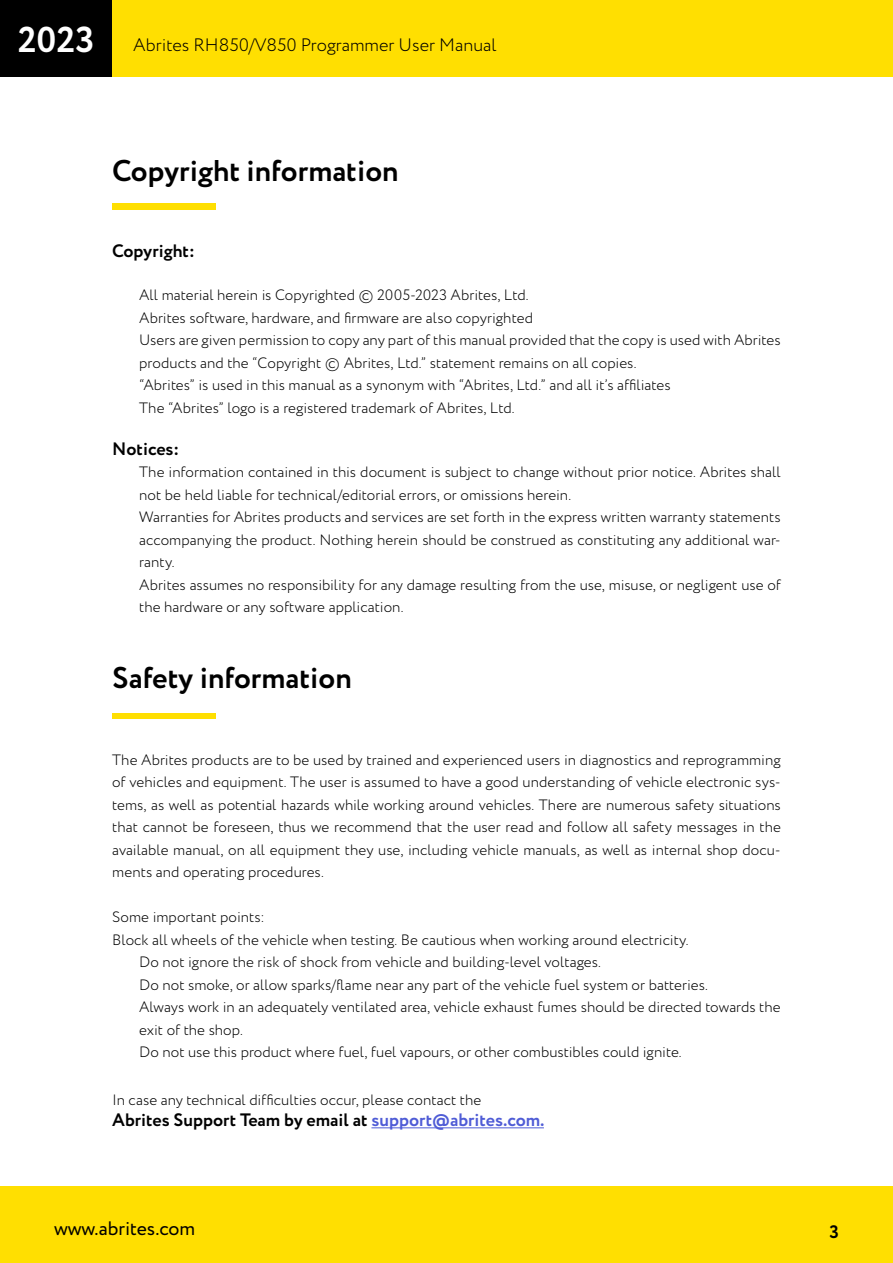
<style>
.page{position:relative;width:893px;height:1263px;background:#fff}
.page>*{position:absolute;margin:0;border:0;box-sizing:border-box;transform-origin:0 0}
.t1{font:700 30px "Circe";color:#000}
.t2{font:19.5px "Circe";color:#000}
.t3{font:700 18px "Circe";color:#000}
.t4{font:300 18px "Circe";color:#000}
.t5{font:300 15px/22.5px "Circe";letter-spacing:.005em;color:#000}
.s1{font-weight:700;font-size:36px;color:#fff}
.s2{color:#4f5cd6}
</style>
<div class="page">
<div style="left:0;top:1186px;width:893px;height:77px;background:#ffdf01"></div>
<div style="left:0;top:0;width:893px;height:77px;background:#ffdf01"></div>
<div style="left:0;top:0;width:112px;height:77px;background:#000"></div>
<div style="left:112px;top:203px;width:104px;height:6px;background:#ffdf01"></div>
<div style="left:112px;top:713px;width:104px;height:6px;background:#ffdf01"></div>
<hr style="left:371px;top:1127px;width:173px;height:1px;background:#4f5cd6">
<p class="t4" style="left:18px;top:33px;width:480px"><span class="s1">2023</span> Abrites RH850/V850 Programmer User Manual</p>
<h1 class="t1" style="left:112px;top:150px;width:288px">Copyright information</h1>
<p class="t3" style="left:112px;top:238px;width:84px">Copyright:</p>
<p class="t5" style="left:139px;top:284px;width:643px">All material herein is Copyrighted © 2005-2023 Abrites, Ltd.<br>Abrites software, hardware, and firmware are also copyrighted<br>Users are given permission to copy any part of this manual provided that the copy is used with Abrites products and the “Copyright © Abrites, Ltd.” statement remains on all copies.<br>“Abrites” is used in this manual as a synonym with “Abrites, Ltd.” and all it’s affiliates<br>The “Abrites” logo is a registered trademark of Abrites, Ltd.</p>
<p class="t3" style="left:112px;top:436px;width:69px">Notices:</p>
<p class="t5" style="left:139px;top:461px;width:643px">The information contained in this document is subject to change without prior notice. Abrites shall not be held liable for technical/editorial errors, or omissions herein.<br>Warranties for Abrites products and services are set forth in the express written warranty statements accompanying the product. Nothing herein should be construed as constituting any additional war&shy;ranty.<br>Abrites assumes no responsibility for any damage resulting from the use, misuse, or negligent use of the hardware or any software application.</p>
<h1 class="t1" style="left:112px;top:657px;width:241px">Safety information</h1>
<p class="t5" style="left:112px;top:749px;width:670px;text-align:justify">The Abrites products are to be used by trained and experienced users in diagnostics and reprogramming of vehicles and equipment. The user is assumed to have a good understanding of vehicle electronic sys&shy;tems, as well as potential hazards while working around vehicles. There are numerous safety situations that cannot be foreseen, thus we recommend that the user read and follow all safety messages in the available manual, on all equipment they use, including vehicle manuals, as well as internal shop docu&shy;ments and operating procedures.</p>
<p class="t5" style="left:112px;top:906px;width:154px">Some important points:</p>
<p class="t5" style="left:112px;top:929px;width:578px">Block all wheels of the vehicle when testing. Be cautious when working around electricity.</p>
<p class="t5" style="left:139px;top:951px;width:463px">Do not ignore the risk of shock from vehicle and building-level voltages.</p>
<p class="t5" style="left:139px;top:974px;width:570px">Do not smoke, or allow sparks/flame near any part of the vehicle fuel system or batteries.</p>
<p class="t5" style="left:139px;top:996px;width:643px">Always work in an adequately ventilated area, vehicle exhaust fumes should be directed towards the</p>
<p class="t5" style="left:139px;top:1019px;width:105px">exit of the shop.</p>
<p class="t5" style="left:139px;top:1041px;width:544px">Do not use this product where fuel, fuel vapours, or other combustibles could ignite.</p>
<p class="t5" style="left:112px;top:1089px;width:371px">In case any technical difficulties occur, please contact the</p>
<p class="t3" style="left:112px;top:1108px;width:434px">Abrites Support Team by email at <span class="s2">support@abrites.com.</span></p>
<h2 class="t2" style="left:54px;top:1215px;width:143px">www.abrites.com</h2>
<p class="t3" style="left:829px;top:1220px;width:11px">3</p>
</div>
